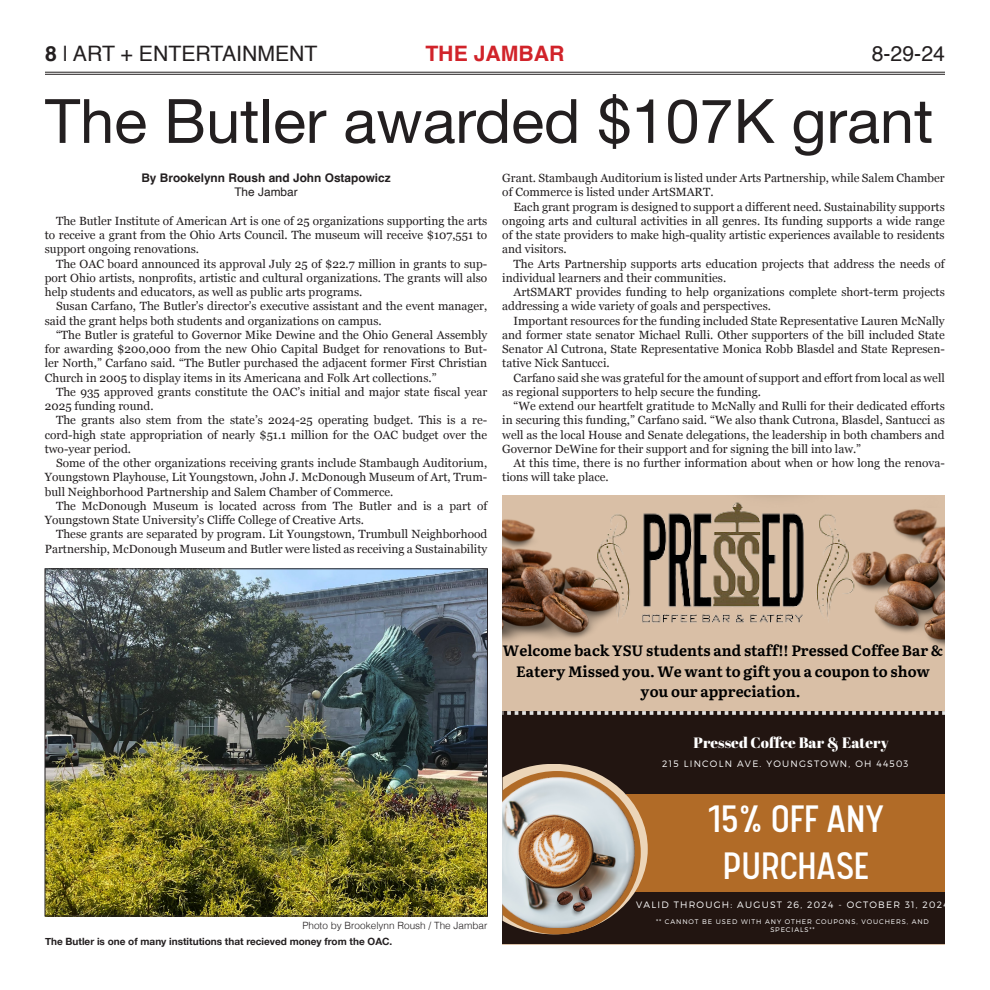
<style>
.page{position:relative;width:990px;height:990px;background:#fff}
.page>*{position:absolute;margin:0;border:0;box-sizing:border-box;transform-origin:0 0}
.Headline{font:61.25px "Helvetica Neue";color:#231f20}
.t1{font:43px/46.8px "Calps Sans";color:#fff;text-align:center}
.t2{font:21.25px "Helvetica";color:#231f20}
.t3{font:700 21.25px "Helvetica";color:#d1232a}
.t4{font:700 15px/20.6px "Literata";color:#000;text-align:center}
.t5{font:15px "Abril Fatface";color:#fff}
.Body_copy{font:11.88px/14.2px "Georgia";color:#231f20;text-align:justify}
.Byline{font:700 11.88px "Helvetica";color:#231f20}
.t6{font:11.88px "Helvetica";color:#231f20}
.Cutline{font:700 10px "Helvetica Neue";color:#231f20}
.Photo_credit{font:300 10px "Helvetica";color:#231f20}
.t7{font:300 9.25px "Montserrat";letter-spacing:.13em;color:#fff}
.t8{font:300 6.75px/7.9px "Montserrat";letter-spacing:.13em;color:#fff;text-align:center}
.s1{font-weight:700}
</style>
<div class="page">
<hr style="left:45px;top:72px;width:900px;height:1px;background:#231f20">
<hr style="left:45px;top:74px;width:900px;height:1px;background:#231f20">
<div style="left:502px;top:495px;width:443px;height:450px;background:#d9bfa6"></div>
<div style="left:502px;top:711px;width:443px;height:232px;background:#221511"></div>
<svg style="left:502px;top:711px;width:443px;height:4px"></svg>
<div style="left:627px;top:794px;width:318px;height:98px;background:#b16b27"></div>
<svg style="left:503px;top:764px;width:145px;height:170px"></svg>
<img style="left:502px;top:777px;width:132px;height:151px">
<img style="left:615px;top:495px;width:236px;height:128px">
<img style="left:851px;top:509px;width:94px;height:137px">
<img style="left:554px;top:892px;width:18px;height:21px">
<img style="left:570px;top:903px;width:14px;height:15px">
<img style="left:575px;top:887px;width:16px;height:22px">
<img style="left:502px;top:515px;width:125px;height:127px">
<img style="left:47px;top:571px;width:439px;height:343px">
<div style="left:45px;top:569px;width:443px;height:347px;border:1px solid #231f20"></div>
<p class="t2" style="left:45px;top:37px;width:274px"><span class="s1">8</span> | ART + ENTERTAINMENT</p>
<p class="t3" style="left:425px;top:40px;width:141px">THE JAMBAR</p>
<p class="t2" style="left:872px;top:37px;width:75px">8-29-24</p>
<p class="Headline" style="left:45px;top:77px;width:890px">The Butler awarded $107K grant</p>
<p class="Byline" style="left:141px;top:171px;width:251px">By Brookelynn Roush and John Ostapowicz</p>
<p class="t6" style="left:234px;top:183px;width:65px">The Jambar</p>
<p class="Body_copy" style="left:45px;top:213px;width:444px;text-indent:11px">The Butler Institute of American Art is one of 25 organizations supporting the arts to receive a grant from the Ohio Arts Council. The museum will receive $107,551 to support ongoing renovations.</p>
<p class="Body_copy" style="left:45px;top:256px;width:444px;text-indent:11px">The OAC board announced its approval July 25 of $22.7 million in grants to sup&shy;port Ohio artists, nonprofits, artistic and cultural organizations. The grants will also help students and educators, as well as public arts programs.</p>
<p class="Body_copy" style="left:45px;top:299px;width:444px;text-indent:11px">Susan Carfano, The Butler’s director’s executive assistant and the event manager, said the grant helps both students and organizations on campus.</p>
<p class="Body_copy" style="left:45px;top:327px;width:444px;text-indent:11px">“The Butler is grateful to Governor Mike Dewine and the Ohio General Assembly for awarding $200,000 from the new Ohio Capital Budget for renovations to But&shy;ler North,” Carfano said. “The Butler purchased the adjacent former First Christian Church in 2005 to display items in its Americana and Folk Art collections.”</p>
<p class="Body_copy" style="left:45px;top:384px;width:444px;text-indent:11px">The 935 approved grants constitute the OAC’s initial and major state fiscal year<br>2025 funding round.</p>
<p class="Body_copy" style="left:45px;top:413px;width:444px;text-indent:11px">The grants also stem from the state’s 2024-25 operating budget. This is a re&shy;cord-high state appropriation of nearly $51.1 million for the OAC budget over the two-year period.</p>
<p class="Body_copy" style="left:45px;top:455px;width:444px;text-indent:11px">Some of the other organizations receiving grants include Stambaugh Auditorium, Youngstown Playhouse, Lit Youngstown, John J. McDonough Museum of Art, Trum&shy;bull Neighborhood Partnership and Salem Chamber of Commerce.</p>
<p class="Body_copy" style="left:45px;top:498px;width:444px;text-indent:11px">The McDonough Museum is located across from The Butler and is a part of<br>Youngstown State University’s Cliffe College of Creative Arts.</p>
<p class="Body_copy" style="left:45px;top:527px;width:444px;text-align:right">These grants are separated by program. Lit Youngstown, Trumbull Neighborhood<br>Partnership, McDonough Museum and Butler were listed as receiving a Sustainability</p>
<p class="Body_copy" style="left:502px;top:170px;width:444px">Grant. Stambaugh Auditorium is listed under Arts Partnership, while Salem Chamber of Commerce is listed under ArtSMART.</p>
<p class="Body_copy" style="left:502px;top:199px;width:444px;text-indent:11px">Each grant program is designed to support a different need. Sustainability supports ongoing arts and cultural activities in all genres. Its funding supports a wide range of the state providers to make high-quality artistic experiences available to residents and visitors.</p>
<p class="Body_copy" style="left:502px;top:256px;width:444px;text-indent:11px">The Arts Partnership supports arts education projects that address the needs of individual learners and their communities.</p>
<p class="Body_copy" style="left:502px;top:284px;width:444px;text-indent:11px">ArtSMART provides funding to help organizations complete short-term projects addressing a wide variety of goals and perspectives.</p>
<p class="Body_copy" style="left:502px;top:313px;width:444px;text-indent:11px">Important resources for the funding included State Representative Lauren McNally and former state senator Michael Rulli. Other supporters of the bill included State Senator Al Cutrona, State Representative Monica Robb Blasdel and State Represen&shy;tative Nick Santucci.</p>
<p class="Body_copy" style="left:502px;top:370px;width:444px;text-indent:11px">Carfano said she was grateful for the amount of support and effort from local as well as regional supporters to help secure the funding.</p>
<p class="Body_copy" style="left:502px;top:398px;width:444px;text-indent:11px">“We extend our heartfelt gratitude to McNally and Rulli for their dedicated efforts in securing this funding,” Carfano said. “We also thank Cutrona, Blasdel, Santucci as well as the local House and Senate delegations, the leadership in both chambers and Governor DeWine for their support and for signing the bill into law.”</p>
<p class="Body_copy" style="left:502px;top:455px;width:444px;text-indent:11px">At this time, there is no further information about when or how long the renova&shy;tions will take place.</p>
<p class="t4" style="left:503px;top:639px;width:442px">Welcome back YSU students and staff!! Pressed Coffee Bar &amp;<br>Eatery Missed you. We want to gift you a coupon to show you our appreciation.</p>
<p class="t5" style="left:694px;top:732px;width:197px">Pressed Coffee Bar &amp; Eatery</p>
<p class="t7" style="left:662px;top:758px;width:248px">215 LINCOLN AVE. YOUNGSTOWN, OH 44503</p>
<p class="t1" style="left:709px;top:791px;width:177px">15% OFF ANY<br>PURCHASE</p>
<p class="Photo_credit" style="left:302px;top:917px;width:187px">Photo by Brookelynn Roush / The Jambar</p>
<p class="Cutline" style="left:45px;top:934px;width:349px">The Butler is one of many institutions that recieved money from the OAC.</p>
<p class="t7" style="left:636px;top:899px;width:314px">VALID THROUGH: AUGUST 26, 2024 - OCTOBER 31, 2024</p>
<p class="t8" style="left:656px;top:918px;width:274px">** CANNOT BE USED WITH ANY OTHER COUPONS, VOUCHERS, AND<br>SPECIALS**</p>
</div>
